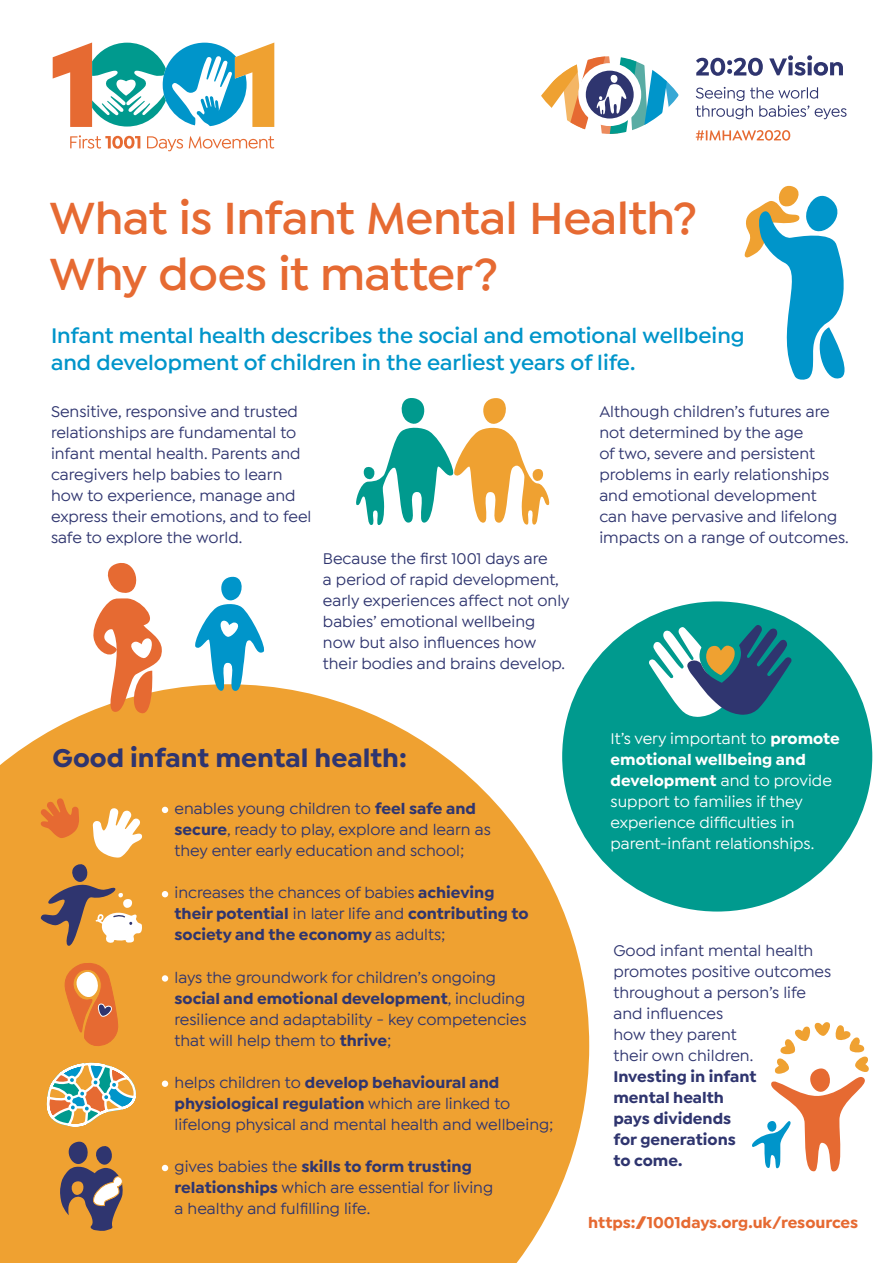
<style>
.page{position:relative;width:893px;height:1263px;background:#fff}
.page>*{position:absolute;margin:0;border:0;box-sizing:border-box;transform-origin:0 0}
.t1{font:600 48px/55.7px "Isidora Sans";letter-spacing:-.01em;color:#e66a32}
.t2{font:700 27.45px "Isidora Sans";color:#2f356f}
.t3{font:600 22.5px/27px "Isidora Sans";color:#0095ca}
.t4{font:500 16.5px/21px "Isidora Sans";color:#2f356f}
.t5{font:700 16.5px/21px "Isidora Sans";color:#2f356f}
.t6{font:500 16.5px/21px "Isidora Sans";color:#fff}
.t7{font:700 16.5px "Isidora Sans";letter-spacing:-.005em;color:#e66a32}
.s1{font-weight:700}
.s2{font-weight:500}
</style>
<div class="page">
<svg style="left:0;top:686px;width:589px;height:577px;background:#f0ab48"></svg>
<svg style="left:70px;top:135px;width:70px;height:14px"></svg>
<svg style="left:147px;top:136px;width:36px;height:15px"></svg>
<svg style="left:189px;top:136px;width:85px;height:13px"></svg>
<svg style="left:53px;top:43px;width:221px;height:84px"></svg>
<div style="left:562px;top:601px;width:310px;height:310px;background:#009a8e;border-radius:50%"></div>
<svg style="left:649px;top:625px;width:143px;height:92px"></svg>
<svg style="left:42px;top:1061px;width:95px;height:70px"></svg>
<svg style="left:356px;top:398px;width:194px;height:127px"></svg>
<svg style="left:696px;top:87px;width:150px;height:32px"></svg>
<svg style="left:696px;top:55px;width:147px;height:21px"></svg>
<svg style="left:696px;top:130px;width:94px;height:11px"></svg>
<svg style="left:541px;top:56px;width:138px;height:78px"></svg>
<svg style="left:193px;top:576px;width:75px;height:115px"></svg>
<svg style="left:59px;top:1137px;width:65px;height:95px;background:#9f7957"></svg>
<svg style="left:744px;top:185px;width:101px;height:195px"></svg>
<svg style="left:40px;top:798px;width:104px;height:254px;background:#e29d4c"></svg>
<svg style="left:162px;top:807px;width:6px;height:6px"></svg>
<svg style="left:162px;top:891px;width:6px;height:6px"></svg>
<div style="left:162px;top:975px;width:6px;height:7px;background:#fff;border-radius:50%"></div>
<div style="left:162px;top:1080px;width:6px;height:7px;background:#fff;border-radius:50%"></div>
<svg style="left:162px;top:1165px;width:6px;height:6px"></svg>
<svg style="left:752px;top:1022px;width:117px;height:150px"></svg>
<svg style="left:92px;top:563px;width:70px;height:158px"></svg>
<h1 class="t1" style="left:50px;top:193px;width:649px">What is Infant Mental Health?<br>Why does it matter?</h1>
<h3 class="t3" style="left:51px;top:323px;width:695px">Infant mental health describes the social and emotional wellbeing and development of children in the earliest years of life.</h3>
<p class="t4" style="left:51px;top:402px;width:262px">Sensitive, responsive and trusted relationships are fundamental to infant mental health. Parents and caregivers help babies to learn how to experience, manage and express their emotions, and to feel safe to explore the world.</p>
<p class="t4" style="left:323px;top:548px;width:248px">Because the first 1001 days are<br>a period of rapid development, early experiences affect not only babies’ emotional wellbeing now but also influences how their bodies and brains develop.</p>
<p class="t4" style="left:599px;top:402px;width:251px">Although children’s futures are not determined by the age<br>of two, severe and persistent problems in early relationships and emotional development<br>can have pervasive and lifelong impacts on a range of outcomes.</p>
<h2 class="t2" style="left:53px;top:746px;width:356px">Good infant mental health:</h2>
<p class="t4" style="left:175px;top:799px;width:318px">enables young children to <span class="s1">feel safe and secure</span>, ready to play, explore and learn as they enter early education and school;</p>
<p class="t5" style="left:175px;top:883px;width:356px"><span class="s2">increases the chances of babies</span> achieving their potential <span class="s2">in later life and</span> contributing to society and the economy <span class="s2">as adults;</span></p>
<p class="t4" style="left:175px;top:968px;width:353px">lays the groundwork for children’s ongoing <span class="s1">social and emotional development</span>, including resilience and adaptability - key competencies that will help them to <span class="s1">thrive</span>;</p>
<p class="t4" style="left:175px;top:1073px;width:381px">helps children to <span class="s1">develop behavioural and physiological regulation</span> which are linked to lifelong physical and mental health and wellbeing;</p>
<p class="t4" style="left:175px;top:1157px;width:320px">gives babies the <span class="s1">skills to form trusting relationships</span> which are essential for living a healthy and fulfilling life.</p>
<p class="t6" style="left:611px;top:729px;width:231px">It’s very important to <span class="s1">promote emotional wellbeing and development</span> and to provide support to families if they experience difficulties in parent-infant relationships.</p>
<p class="t4" style="left:613px;top:941px;width:219px">Good infant mental health promotes positive outcomes throughout a person’s life and influences<br>how they parent<br>their own children.</p>
<p class="t5" style="left:613px;top:1066px;width:144px">Investing in infant mental health pays dividends for generations to come.</p>
<p class="t7" style="left:588px;top:1215px;width:272px">https://1001days.org.uk/resources</p>
</div>
